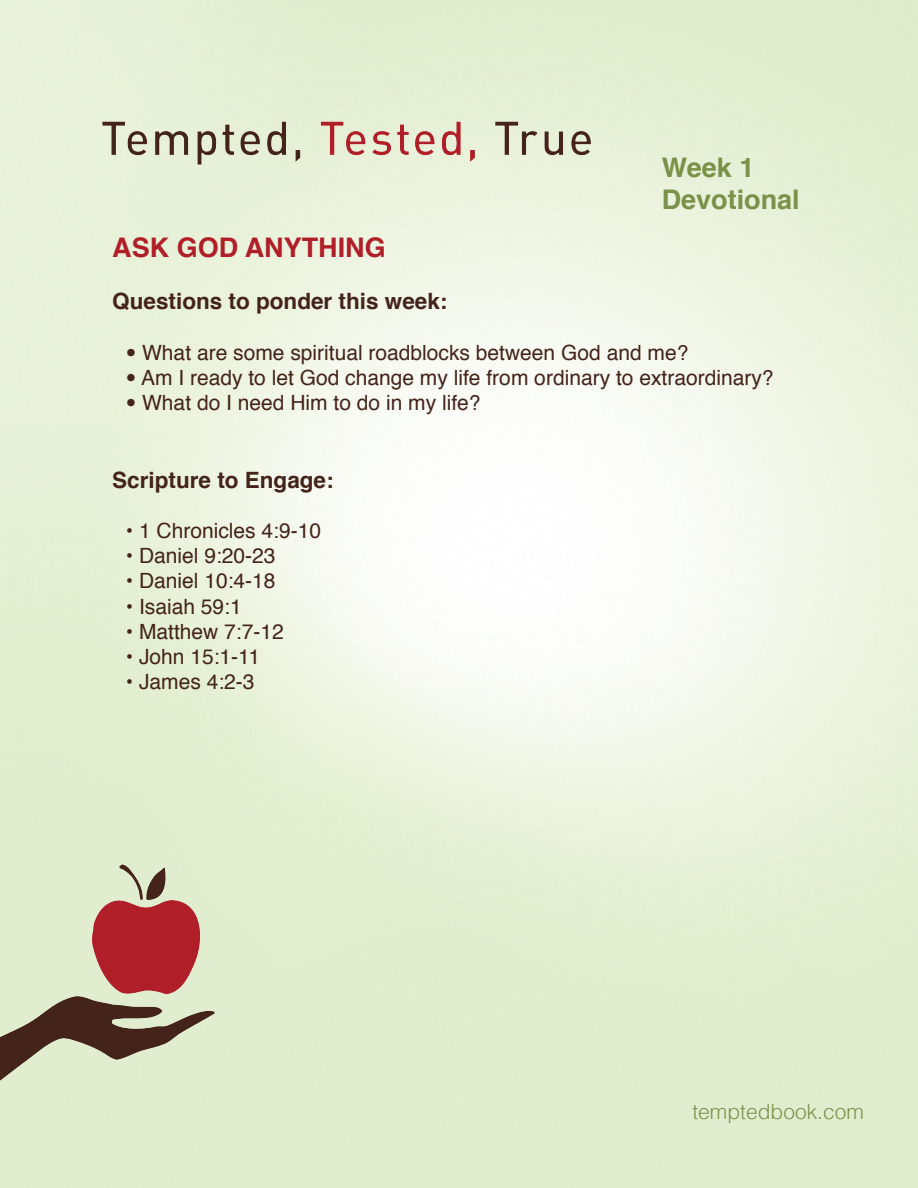
<style>
.page{position:relative;width:918px;height:1188px;background:#fff}
.page>*{position:absolute;margin:0;border:0;box-sizing:border-box;transform-origin:0 0}
.t1{font:700 27px/32.4px "Helvetica";color:#7a9149}
.t2{font:700 27px "Helvetica";color:#b01f28}
.t3{font:700 22.5px "Helvetica";color:#44241a}
.t4{font:21px "Helvetica";color:#44241a}
.t5{font:300 21px "Helvetica";color:#7a9149}
.s1{font-family:"Avenir LT Std";font-weight:800}
</style>
<div class="page">
<img style="left:0;top:860px;width:218px;height:226px">
<img style="left:81px;top:101px;width:537px;height:76px">
<p class="t1" style="left:662px;top:151px;width:140px">Week 1<br>Devotional</p>
<p class="t2" style="left:112px;top:226px;width:275px">ASK GOD ANYTHING</p>
<p class="t3" style="left:112px;top:283px;width:337px">Questions to ponder this week:</p>
<p class="t4" style="left:126px;top:336px;width:564px"><span class="s1">•</span> What are some spiritual roadblocks between God and me?</p>
<p class="t4" style="left:126px;top:361px;width:649px"><span class="s1">•</span> Am I ready to let God change my life from ordinary to extraordinary?</p>
<p class="t4" style="left:126px;top:387px;width:356px"><span class="s1">•</span> What do I need Him to do in my life?</p>
<p class="t3" style="left:112px;top:462px;width:223px">Scripture to Engage:</p>
<p class="t4" style="left:126px;top:514px;width:197px">• 1 Chronicles 4:9-10</p>
<p class="t4" style="left:126px;top:540px;width:151px">• Daniel 9:20-23</p>
<p class="t4" style="left:126px;top:565px;width:151px">• Daniel 10:4-18</p>
<p class="t4" style="left:126px;top:590px;width:117px">• Isaiah 59:1</p>
<p class="t4" style="left:126px;top:615px;width:159px">• Matthew 7:7-12</p>
<p class="t4" style="left:126px;top:640px;width:136px">• John 15:1-11</p>
<p class="t4" style="left:126px;top:666px;width:130px">• James 4:2-3</p>
<p class="t5" style="left:692px;top:1099px;width:173px">temptedbook.com</p>
</div>
